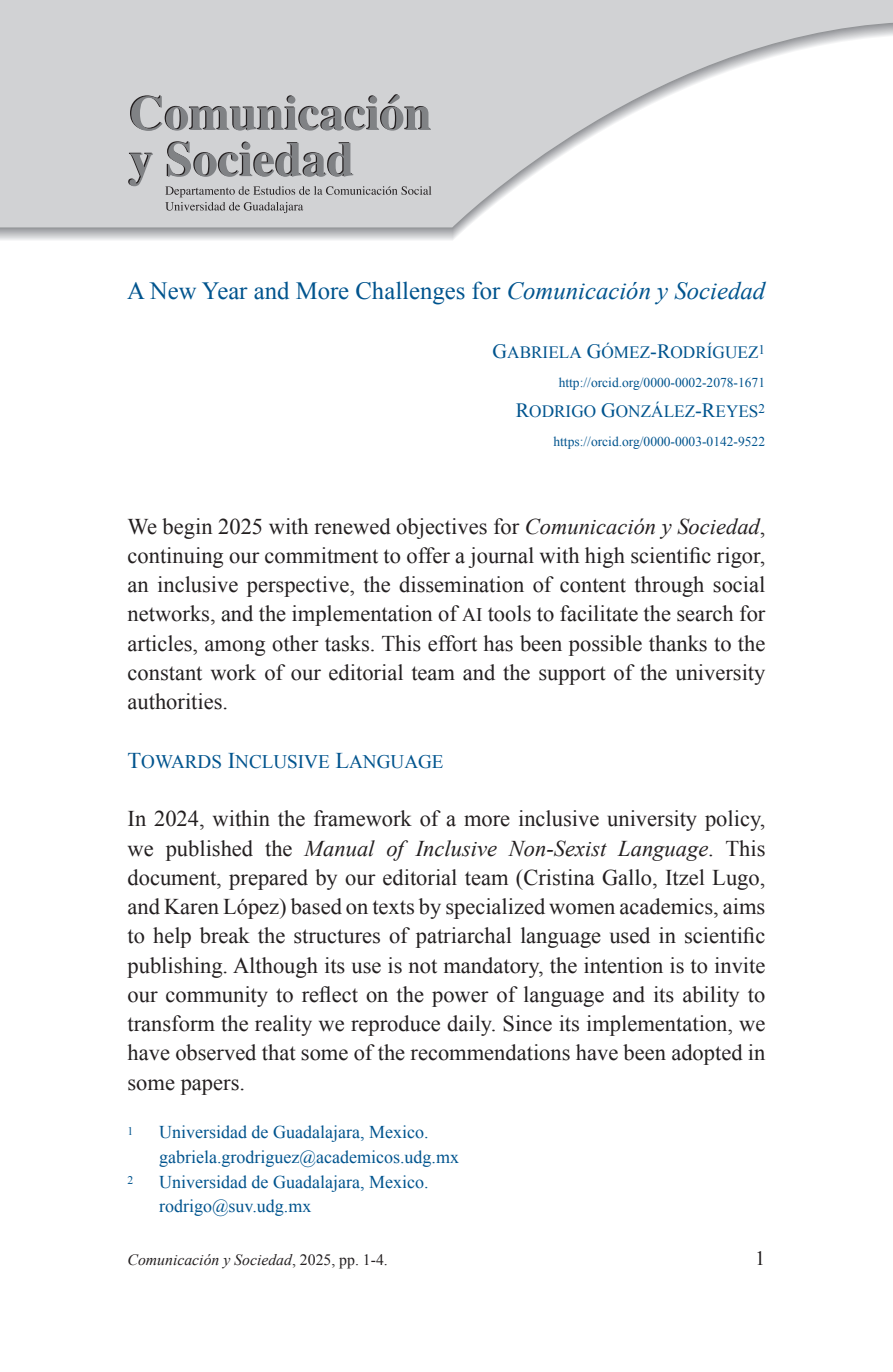
<style>
.page{position:relative;width:893px;height:1372px;background:#fff}
.page>*{position:absolute;margin:0;border:0;box-sizing:border-box;transform-origin:0 0}
.t1{font:24.75px "Times New Roman";color:#00548e}
.t2{font:22.5px/29.2px "Times New Roman";color:#231f20;text-align:justify}
.t3{font:20.25px "Times New Roman";color:#231f20}
.t4{font:19.12px "Times New Roman PSMT SC850";color:#00548e}
.t5{font:18px/24.8px "Times New Roman";color:#00548e}
.t6{font:17.32px "Times New Roman PSMT SC850";color:#00548e}
.t7{font:italic 15.75px "Times New Roman";color:#231f20}
.t8{font:13.5px "Times New Roman";color:#00548e}
.t9{font:11.7px "Times New Roman";color:#00548e}
.s1{font-style:italic}
.s2{font-size:20.25px}
.s3{font-family:"Times New Roman PSMT SC850";font-size:19.12px}
.s4{font-size:22.5px}
.s5{font-style:normal}
</style>
<div class="page">
<svg style="left:0;top:0;width:893px;height:227px;fill:#d1d2d4"></svg>
<svg style="left:130px;top:94px;width:301px;height:37px;background:#a9aaac"></svg>
<svg style="left:128px;top:153px;width:25px;height:33px"></svg>
<svg style="left:167px;top:141px;width:186px;height:36px;background:#a4a5a8"></svg>
<svg style="left:165px;top:186px;width:267px;height:27px;background:#bcbcbe"></svg>
<p class="t1" style="left:127px;top:274px;width:639px">A New Year and More Challenges for <span class="s1">Comunicación y Sociedad</span></p>
<p class="t6" style="left:493px;top:340px;width:274px"><span class="s2">G</span>ABRIELA <span class="s2">G</span>ÓMEZ<span class="s2">-R</span>ODRÍGUEZ<sup>1</sup></p>
<p class="t8" style="left:559px;top:373px;width:208px">http://orcid.org/0000-0002-2078-1671</p>
<p class="t6" style="left:516px;top:399px;width:251px"><span class="s2">R</span>ODRIGO <span class="s2">G</span>ONZÁLEZ<span class="s2">-R</span>EYES<sup>2</sup></p>
<p class="t8" style="left:553px;top:432px;width:213px">https://orcid.org/0000-0003-0142-9522</p>
<p class="t2" style="left:128px;top:511px;width:639px">We begin 2025 with renewed objectives for <span class="s1">Comunicación y Sociedad</span>, continuing our commitment to offer a journal with high scientific rigor, an inclusive perspective, the dissemination of content through social networks, and the implementation of <span class="s3">AI</span> tools to facilitate the search for articles, among other tasks. This effort has been possible thanks to the constant work of our editorial team and the support of the university authorities.</p>
<p class="t4" style="left:128px;top:748px;width:318px"><span class="s4">T</span>OWARDS <span class="s4">I</span>NCLUSIVE <span class="s4">L</span>ANGUAGE</p>
<p class="t2" style="left:128px;top:803px;width:639px">In 2024, within the framework of a more inclusive university policy, we published the <span class="s1">Manual of Inclusive Non-Sexist Language</span>. This document, prepared by our editorial team (Cristina Gallo, Itzel Lugo, and Karen López) based on texts by specialized women academics, aims to help break the structures of patriarchal language used in scientific publishing. Although its use is not mandatory, the intention is to invite our community to reflect on the power of language and its ability to transform the reality we reproduce daily. Since its implementation, we have observed that some of the recommendations have been adopted in some papers.</p>
<p class="t9" style="left:128px;top:1123px;width:7px">1</p>
<p class="t5" style="left:159px;top:1119px;width:302px">Universidad de Guadalajara, Mexico. gabriela.grodriguez@academicos.udg.mx</p>
<p class="t9" style="left:128px;top:1172px;width:7px">2</p>
<p class="t5" style="left:159px;top:1168px;width:271px">Universidad de Guadalajara, Mexico. rodrigo@suv.udg.mx</p>
<p class="t7" style="left:128px;top:1248px;width:262px">Comunicación y Sociedad<span class="s5">, 2025, pp. 1-4.</span></p>
<p class="t3" style="left:755px;top:1244px;width:12px">1</p>
</div>
